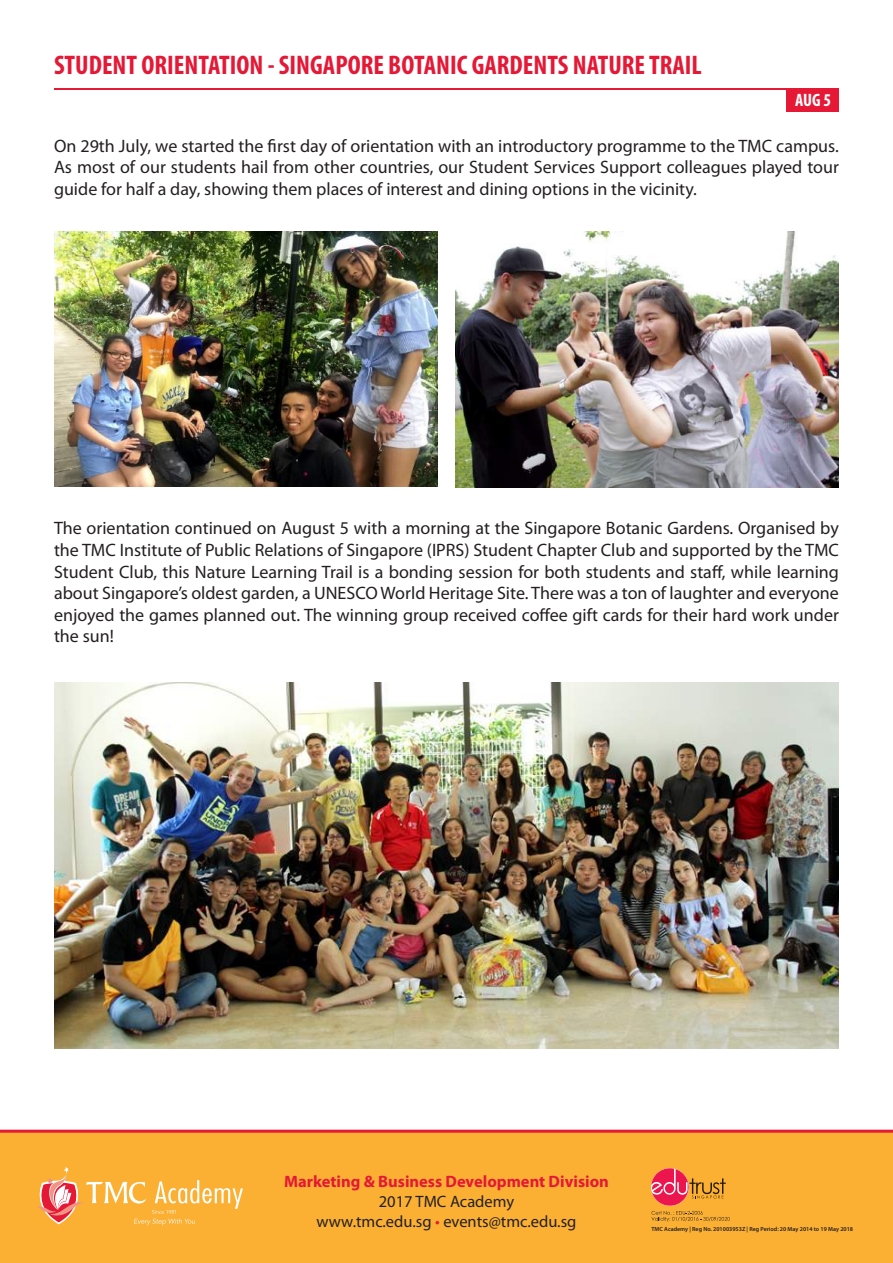
<style>
.page{position:relative;width:893px;height:1263px;background:#fff}
.page>*{position:absolute;margin:0;border:0;box-sizing:border-box;transform-origin:0 0}
.t1{font:700 condensed 27px "Myriad Pro";color:#e51836}
.t2{font:18px/21.6px "Myriad Pro";color:#231f20;text-align:justify}
.t3{font:700 condensed 18px "Myriad Pro";color:#fff}
.t4{font:16.5px/19.8px "Myriad Pro";color:#231f20;text-align:center}
.t5{font:700 16.5px "Myriad Pro";color:#e51836}
.t6{font:600 6px "Myriad Pro";color:#231f20}
.s1{color:#e51836}
</style>
<div class="page">
<div style="left:0;top:1131px;width:893px;height:132px;background:#fbb034"></div>
<svg style="left:651px;top:1168px;width:79px;height:53px"></svg>
<svg style="left:36px;top:1166px;width:207px;height:59px"></svg>
<hr style="left:0;top:1130px;width:893px;height:3px;background:#e51836">
<hr style="left:54px;top:88px;width:785px;height:2px;background:#e51836">
<div style="left:786px;top:89px;width:53px;height:23px;background:#e51836"></div>
<img style="left:54px;top:231px;width:383px;height:256px">
<img style="left:455px;top:232px;width:384px;height:255px">
<img style="left:54px;top:682px;width:785px;height:367px">
<h1 class="t1" style="left:54px;top:48px;width:649px">STUDENT ORIENTATION - SINGAPORE BOTANIC GARDENTS NATURE TRAIL</h1>
<p class="t3" style="left:795px;top:89px;width:37px">AUG 5</p>
<p class="t2" style="left:54px;top:135px;width:786px">On 29th July, we started the first day of orientation with an introductory programme to the TMC campus.<br>As most of our students hail from other countries, our Student Services Support colleagues played tour guide for half a day, showing them places of interest and dining options in the vicinity.</p>
<p class="t2" style="left:54px;top:517px;width:786px">The orientation continued on August 5 with a morning at the Singapore Botanic Gardens. Organised by the TMC Institute of Public Relations of Singapore (IPRS) Student Chapter Club and supported by the TMC Student Club, this Nature Learning Trail is a bonding session for both students and staff, while learning about Singapore’s oldest garden, a UNESCO World Heritage Site. There was a ton of laughter and everyone enjoyed the games planned out. The winning group received coffee gift cards for their hard work under the sun!</p>
<p class="t5" style="left:284px;top:1171px;width:326px">Marketing &amp; Business Development Division</p>
<p class="t4" style="left:316px;top:1191px;width:261px">2017 TMC Academy<br>www.tmc.edu.sg <span class="s1">•</span> events@tmc.edu.sg</p>
<p class="t6" style="left:651px;top:1225px;width:203px">TMC Academy | Reg No. 201003953Z | Reg Period: 20 May 2014 to 19 May 2018</p>
</div>
